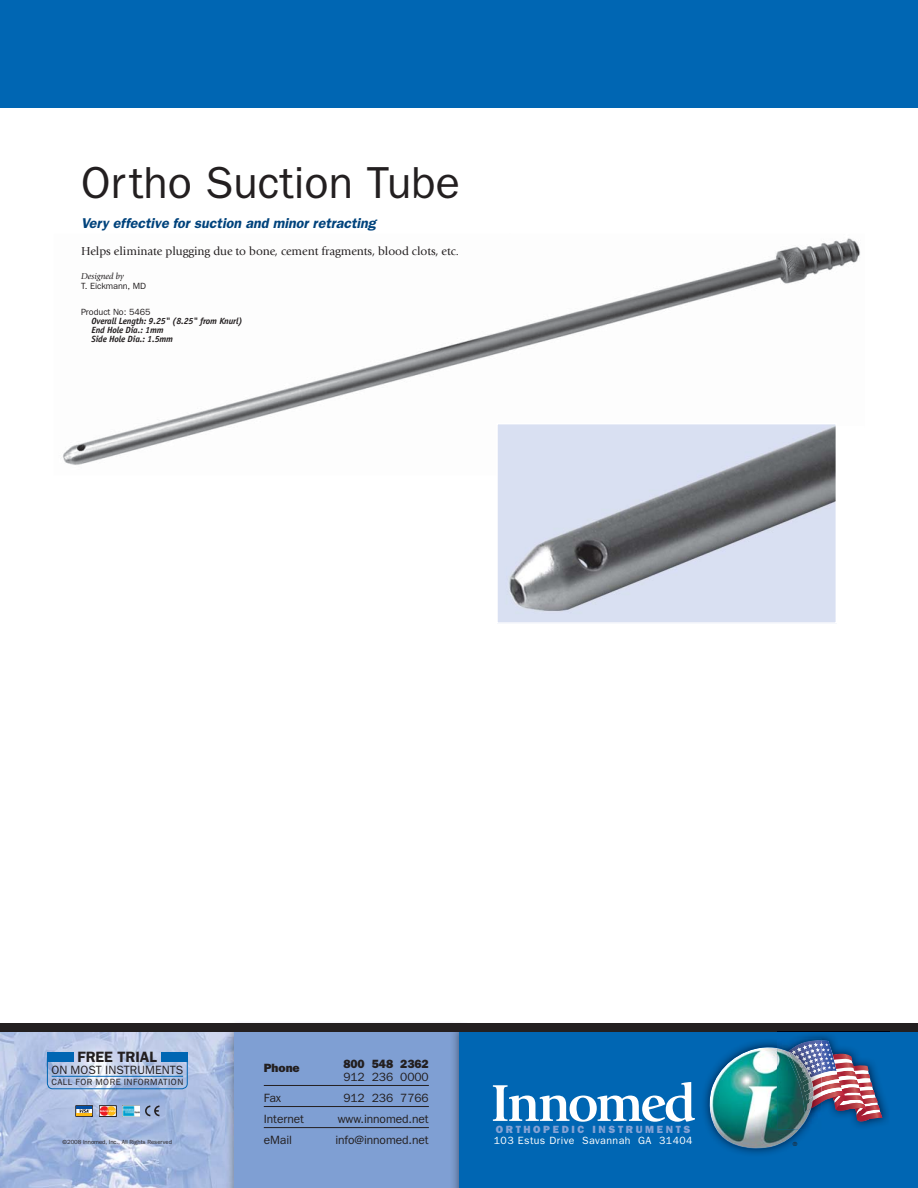
<style>
.page{position:relative;width:918px;height:1188px;background:#fff}
.page>*{position:absolute;margin:0;border:0;box-sizing:border-box;transform-origin:0 0}
.t1{font:700 54px "Giovanni";letter-spacing:-.055em;color:#fff}
.t2{font:45px "Franklin Gothic";color:#231f20}
.t3{font:600 15px "Franklin Gothic";color:#231f20}
.t4{font:italic 600 14.25px "Franklin Gothic";color:#00437c}
.t5{font:12px "Franklin Gothic";letter-spacing:-.005em;color:#231f20}
.t6{font:12px "Giovanni";letter-spacing:-.005em;color:#231f20}
.t7{font:800 12px "Franklin Gothic";letter-spacing:-.005em;color:#231f20}
.t8{font:10.5px "Franklin Gothic";letter-spacing:.045em;color:#fff}
.t9{font:800 10.5px "Franklin Gothic";letter-spacing:.25em;color:#85a3d5}
.t10{font:italic 700 9px/9px "Officina Sans";letter-spacing:-.015em;color:#231f20}
.t11{font:9px "Franklin Gothic";letter-spacing:.005em;color:#231f20}
.t12{font:9px "Franklin Gothic";letter-spacing:.05em;color:#231f20}
.t13{font:italic 9px "Giovanni";letter-spacing:-.005em;color:#231f20}
.t14{font:6px "Franklin Gothic";letter-spacing:-.005em;color:#231f20}
</style>
<div class="page">
<img style="left:0;top:1032px;width:226px;height:156px">
<img style="left:226px;top:1032px;width:9px;height:156px">
<div style="left:235px;top:1030px;width:224px;height:158px;background:#7f9fd3"></div>
<img style="left:453px;top:1032px;width:6px;height:156px">
<div style="left:459px;top:1031px;width:459px;height:157px;background:#0066b3"></div>
<svg style="left:47px;top:1057px;width:141px;height:33px;background:#b6c7e5"></svg>
<div style="left:47px;top:1052px;width:27px;height:10px;background:#0066b3"></div>
<div style="left:161px;top:1052px;width:27px;height:10px;background:#0066b3"></div>
<hr style="left:52px;top:1076px;width:131px;height:1px;background:#0066b3">
<hr style="left:264px;top:1085px;width:165px;height:1px;background:#231f20">
<hr style="left:264px;top:1106px;width:165px;height:1px;background:#231f20">
<hr style="left:264px;top:1127px;width:165px;height:1px;background:#231f20">
<div style="left:0;top:1023px;width:918px;height:9px;background:#231f20"></div>
<img style="left:777px;top:1031px;width:112px;height:96px">
<img style="left:704px;top:1041px;width:103px;height:113px">
<img style="left:777px;top:1039px;width:44px;height:88px">
<img style="left:709px;top:1047px;width:90px;height:102px">
<img style="left:777px;top:1048px;width:34px;height:81px">
<img style="left:786px;top:1040px;width:96px;height:81px">
<svg style="left:76px;top:1106px;width:17px;height:10px"></svg>
<hr style="left:76px;top:1106px;width:16px;height:3px;background:#034ea2">
<svg style="left:99px;top:1106px;width:17px;height:10px"></svg>
<svg style="left:145px;top:1106px;width:15px;height:10px"></svg>
<img style="left:123px;top:1106px;width:17px;height:10px">
<div style="left:0;top:0;width:918px;height:108px;background:#0066b3"></div>
<img style="left:63px;top:329px;width:447px;height:136px">
<img style="left:510px;top:238px;width:350px;height:113px">
<img style="left:498px;top:425px;width:337px;height:197px">
<div style="left:496px;top:423px;width:341px;height:201px;border:1px solid #fff"></div>
<h2 class="t2" style="left:81px;top:167px;width:381px">Ortho Suction Tube</h2>
<p class="t4" style="left:81px;top:218px;width:296px">Very effective for suction and minor retracting</p>
<p class="t6" style="left:81px;top:246px;width:379px">Helps eliminate plugging due to bone, cement fragments, blood clots, etc.</p>
<p class="t13" style="left:81px;top:273px;width:44px">Designed by</p>
<p class="t11" style="left:81px;top:283px;width:67px">T. Eickmann, MD</p>
<p class="t11" style="left:81px;top:308px;width:71px">Product No: 5465</p>
<p class="t10" style="left:92px;top:317px;width:153px">Overall Length: 9.25" (8.25" from Knurl)<br>End Hole Dia.: 1mm<br>Side Hole Dia.: 1.5mm</p>
<p class="t3" style="left:78px;top:1052px;width:81px">FREE TRIAL</p>
<p class="t5" style="left:51px;top:1066px;width:133px">ON MOST INSTRUMENTS</p>
<p class="t12" style="left:51px;top:1079px;width:133px">CALL FOR MORE INFORMATION</p>
<p class="t14" style="left:63px;top:1140px;width:111px">©2008 Innomed, Inc., All Rights Reserved</p>
<p class="t7" style="left:343px;top:1060px;width:87px">800 548 2362</p>
<p class="t5" style="left:343px;top:1073px;width:87px">912 236 0000</p>
<p class="t7" style="left:264px;top:1064px;width:37px">Phone</p>
<h1 class="t1" style="left:491px;top:1082px;width:206px">Innomed</h1>
<p class="t9" style="left:496px;top:1126px;width:196px">ORTHOPEDIC INSTRUMENTS</p>
<p class="t5" style="left:264px;top:1094px;width:19px">Fax</p>
<p class="t5" style="left:343px;top:1094px;width:87px">912 236 7766</p>
<p class="t5" style="left:264px;top:1115px;width:42px">Internet</p>
<p class="t5" style="left:338px;top:1115px;width:93px">www.innomed.net</p>
<p class="t5" style="left:264px;top:1136px;width:30px">eMail</p>
<p class="t5" style="left:335px;top:1136px;width:95px">info@innomed.net</p>
<p class="t8" style="left:494px;top:1137px;width:200px">103 Estus Drive Savannah GA 31404</p>
<p class="t14" style="left:793px;top:1141px;width:6px">®</p>
</div>
